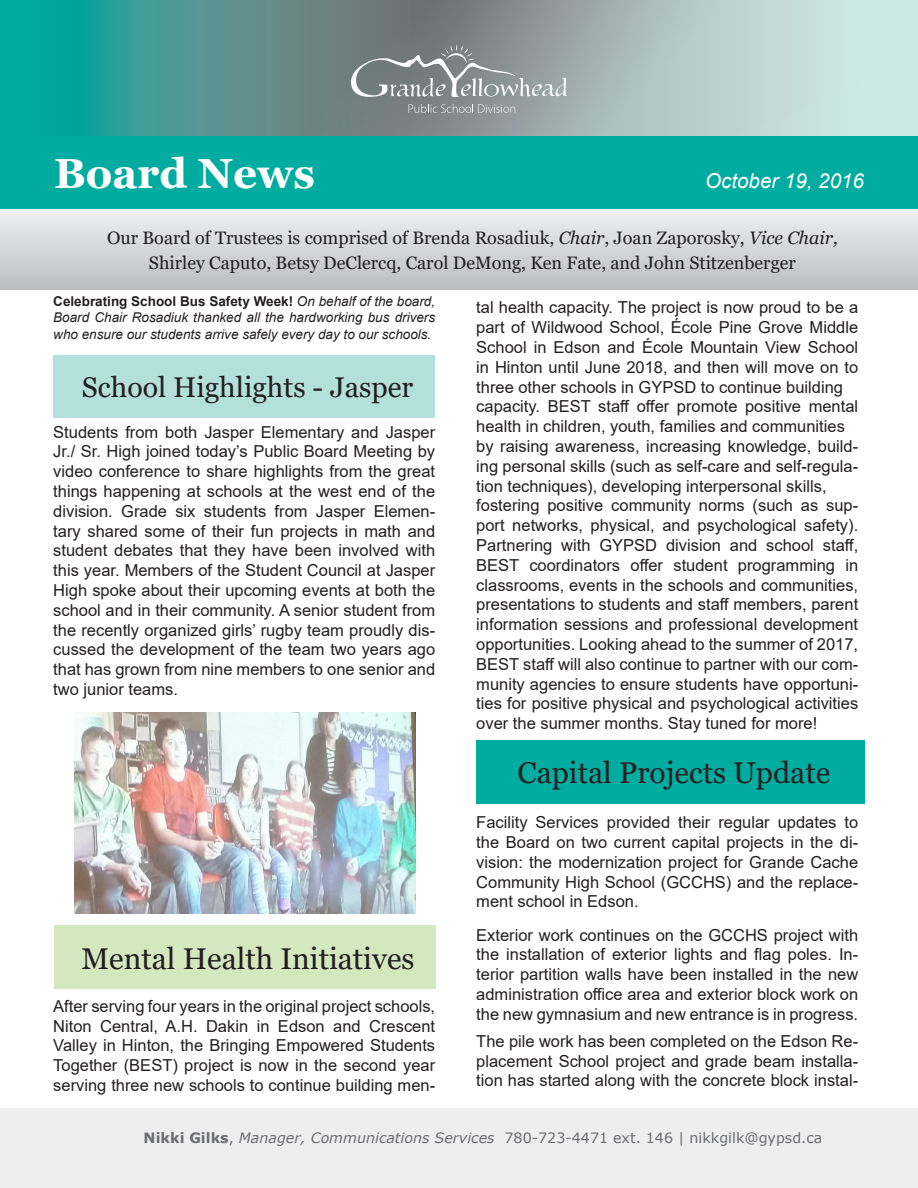
<style>
.page{position:relative;width:918px;height:1188px;background:#fff}
.page>*{position:absolute;margin:0;border:0;box-sizing:border-box;transform-origin:0 0}
.t1{font:700 42px "Georgia";color:#fff}
.Headings_1{font:30px "Georgia";color:#231f20}
.Headings_1-2{font:28.5px "Georgia";color:#231f20}
.t2{font:italic 20.55px "Arial";color:#fff}
.t3{font:18px/25.5px "Georgia";color:#231f20;text-align:center}
.t4{font:16.5px/19.8px "Arial";color:#231f20;text-align:justify}
.t5{font:14.25px "Verdana";color:#6c6d70}
.t6{font:italic 13.5px/16.2px "Arial";color:#231f20;text-align:justify}
.s1{font-style:italic}
.s2{font-weight:700;font-style:normal}
.s3{font-weight:700}
</style>
<div class="page">
<svg style="left:0;top:0;width:918px;height:136px;background:#7dadab"></svg>
<div style="left:0;top:210px;width:918px;height:80px;background:linear-gradient(to bottom,#efeff1,#bcbdc0)"></div>
<svg style="left:409px;top:104px;width:106px;height:9px"></svg>
<svg style="left:351px;top:44px;width:216px;height:53px;background:#91989a"></svg>
<div style="left:0;top:136px;width:918px;height:72px;background:#00aca0"></div>
<div style="left:0;top:1108px;width:918px;height:80px;background:#eeeeef"></div>
<div style="left:54px;top:355px;width:381px;height:62px;background:#b4e0dc"></div>
<div style="left:476px;top:740px;width:389px;height:63px;background:#00aca0"></div>
<div style="left:54px;top:926px;width:381px;height:63px;background:#d4e8c0"></div>
<img style="left:75px;top:713px;width:341px;height:201px">
<p class="t1" style="left:54px;top:146px;width:262px">Board News</p>
<p class="t2" style="left:705px;top:167px;width:160px">October 19, 2016</p>
<p class="t3" style="left:107px;top:225px;width:732px">Our Board of Trustees is comprised of Brenda Rosadiuk, <span class="s1">Chair</span>, Joan Zaporosky, <span class="s1">Vice Chair,<br></span>Shirley Caputo, Betsy DeClercq, Carol DeMong, Ken Fate, and John Stitzenberger</p>
<p class="t6" style="left:53px;top:294px;width:383px"><span class="s2">Celebrating School Bus Safety Week!</span> On behalf of the board, Board Chair Rosadiuk thanked all the hardworking bus drivers who ensure our students arrive safely every day to our schools.</p>
<p class="Headings_1-2" style="left:82px;top:370px;width:333px">School Highlights - Jasper</p>
<p class="t4" style="left:53px;top:422px;width:383px">Students from both Jasper Elementary and Jasper Jr./ Sr. High joined today’s Public Board Meeting by video conference to share highlights from the great things happening at schools at the west end of the division. Grade six students from Jasper Elemen&shy;tary shared some of their fun projects in math and student debates that they have been involved with this year. Members of the Student Council at Jasper High spoke about their upcoming events at both the school and in their community. A senior student from the recently organized girls’ rugby team proudly dis&shy;cussed the development of the team two years ago that has grown from nine members to one senior and two junior teams.</p>
<p class="Headings_1" style="left:81px;top:940px;width:334px">Mental Health Initiatives</p>
<p class="t4" style="left:53px;top:996px;width:383px">After serving four years in the original project schools, Niton Central, A.H. Dakin in Edson and Crescent Valley in Hinton, the Bringing Empowered Students Together (BEST) project is now in the second year serving three new schools to continue building men-</p>
<p class="t4" style="left:476px;top:298px;width:384px">tal health capacity. The project is now proud to be a part of Wildwood School, École Pine Grove Middle School in Edson and École Mountain View School in Hinton until June 2018, and then will move on to three other schools in GYPSD to continue building</p>
<p class="t4" style="left:476px;top:397px;width:383px">capacity. BEST staff offer promote positive mental health in children, youth, families and communities</p>
<p class="t4" style="left:476px;top:436px;width:383px">by raising awareness, increasing knowledge, build&shy;ing personal skills (such as self-care and self-regula&shy;tion techniques), developing interpersonal skills,</p>
<p class="t4" style="left:476px;top:496px;width:383px">fostering positive community norms (such as sup&shy;port networks, physical, and psychological safety).<br>Partnering with GYPSD division and school staff, BEST coordinators offer student programming in classrooms, events in the schools and communities, presentations to students and staff members, parent information sessions and professional development opportunities. Looking ahead to the summer of 2017, BEST staff will also continue to partner with our com&shy;munity agencies to ensure students have opportuni&shy;ties for positive physical and psychological activities over the summer months. Stay tuned for more!</p>
<p class="Headings_1" style="left:517px;top:755px;width:314px">Capital Projects Update</p>
<p class="t4" style="left:476px;top:812px;width:383px">Facility Services provided their regular updates to the Board on two current capital projects in the di&shy;vision: the modernization project for Grande Cache Community High School (GCCHS) and the replace&shy;ment school in Edson.</p>
<p class="t4" style="left:476px;top:925px;width:383px">Exterior work continues on the GCCHS project with the installation of exterior lights and flag poles. In&shy;terior partition walls have been installed in the new administration office area and exterior block work on the new gymnasium and new entrance is in progress.</p>
<p class="t4" style="left:476px;top:1031px;width:383px">The pile work has been completed on the Edson Re&shy;placement School project and grade beam installa&shy;tion has started along with the concrete block instal-</p>
<p class="t5" style="left:144px;top:1128px;width:680px"><span class="s3">Nikki Gilks</span>, <span class="s1">Manager, Communications Services</span> 780-723-4471 ext. 146 | nikkgilk@gypsd.ca</p>
</div>
